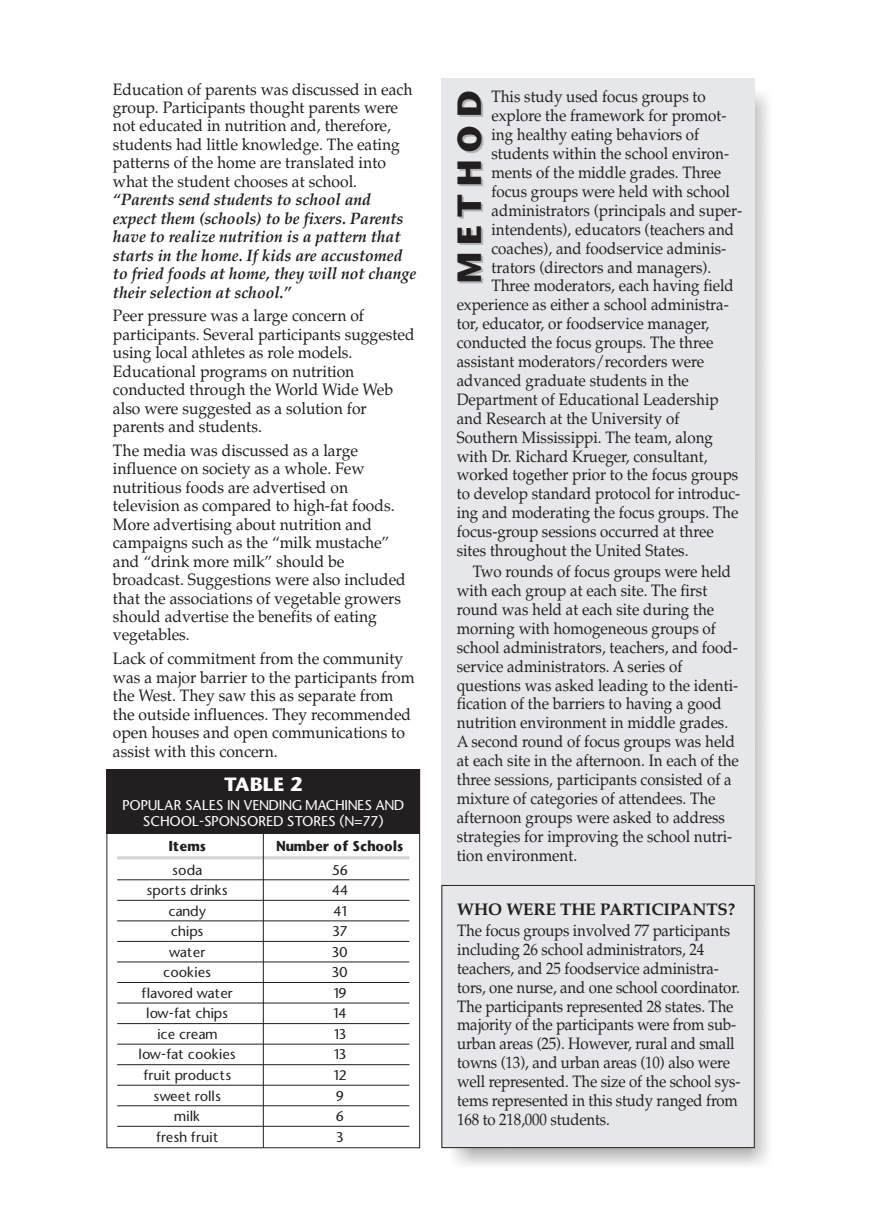
<style>
.page{position:relative;width:891px;height:1215px;background:#fff}
.page>*{position:absolute;margin:0;border:0;box-sizing:border-box;transform-origin:0 0}
.t1{font:700 31.5px "Stone Sans";letter-spacing:.22em;color:#231f20;scale:1.05 1}
.t2{font:700 18px "Stone Sans";color:#fff}
.t3{font:700 16.8px "Palatino";color:#231f20}
.t4{font:16.5px/18.9px "Palatino";color:#231f20;scale:.92 1}
.t5{font:16.5px/18.5px "Palatino";color:#231f20;scale:.95 1}
.t6{font:16.5px/18.9px "Palatino";color:#231f20;scale:.91 1}
.t7{font:italic 700 16.5px/18.5px "Palatino";color:#231f20;scale:.95 1}
.t8{font:500 13.5px "Stone Sans";color:#231f20}
.t9{font:500 13.5px/16px "Stone Sans";color:#fff;text-align:center}
.t10{font:700 13.5px "Stone Sans";color:#231f20;scale:.9 1}
</style>
<div class="page">
<div style="left:107px;top:769px;width:313px;height:65px;background:#231f20"></div>
<div style="left:107px;top:769px;width:313px;height:379px;border:1px solid #231f20"></div>
<hr style="left:117px;top:856px;width:292px;height:3px;background:#d1d2d4">
<hr style="left:117px;top:880px;width:292px;height:1px;background:#231f20">
<hr style="left:117px;top:900px;width:292px;height:1px;background:#231f20">
<hr style="left:117px;top:921px;width:292px;height:1px;background:#231f20">
<hr style="left:117px;top:941px;width:292px;height:1px;background:#231f20">
<hr style="left:117px;top:962px;width:292px;height:1px;background:#231f20">
<hr style="left:117px;top:982px;width:292px;height:1px;background:#231f20">
<hr style="left:117px;top:1003px;width:292px;height:1px;background:#231f20">
<hr style="left:117px;top:1023px;width:292px;height:1px;background:#231f20">
<hr style="left:117px;top:1044px;width:292px;height:1px;background:#231f20">
<hr style="left:117px;top:1064px;width:292px;height:1px;background:#231f20">
<hr style="left:117px;top:1085px;width:292px;height:1px;background:#231f20">
<hr style="left:117px;top:1106px;width:292px;height:1px;background:#231f20">
<hr style="left:117px;top:1126px;width:292px;height:1px;background:#231f20">
<hr style="left:263px;top:829px;width:1px;height:319px;background:#231f20">
<div style="left:441px;top:78px;width:314px;height:1070px;background:#e6e7e9"></div>
<div style="left:441px;top:885px;width:314px;height:263px;border:1px solid #231f20"></div>
<p class="t5" style="left:113px;top:82px;width:317px">Education of parents was discussed in each group. Participants thought parents were not educated in nutrition and, therefore, students had little knowledge. The eating patterns of the home are translated into what the student chooses at school.</p>
<p class="t7" style="left:113px;top:192px;width:321px">“Parents send students to school and expect them (schools) to be fixers. Parents have to realize nutrition is a pattern that starts in the home. If kids are accustomed to fried foods at home, they will not change their selection at school.”</p>
<p class="t5" style="left:113px;top:308px;width:319px">Peer pressure was a large concern of participants. Several participants suggested using local athletes as role models.<br>Educational programs on nutrition conducted through the World Wide Web also were suggested as a solution for parents and students.</p>
<p class="t5" style="left:113px;top:443px;width:310px">The media was discussed as a large influence on society as a whole. Few nutritious foods are advertised on television as compared to high-fat foods.<br>More advertising about nutrition and campaigns such as the “milk mustache” and “drink more milk” should be broadcast. Suggestions were also included that the associations of vegetable growers should advertise the benefits of eating vegetables.</p>
<p class="t5" style="left:113px;top:651px;width:319px">Lack of commitment from the community was a major barrier to the participants from the West. They saw this as separate from the outside influences. They recommended open houses and open communications to assist with this concern.</p>
<p class="t2" style="left:224px;top:777px;width:80px">TABLE 2</p>
<p class="t9" style="left:122px;top:798px;width:283px">POPULAR SALES IN VENDING MACHINES AND<br>SCHOOL-SPONSORED STORES (N=77)</p>
<p class="t10" style="left:168px;top:841px;width:43px">Items</p>
<p class="t10" style="left:276px;top:841px;width:143px">Number of Schools</p>
<p class="t8" style="left:172px;top:864px;width:31px">soda</p>
<p class="t8" style="left:332px;top:864px;width:18px">56</p>
<p class="t8" style="left:147px;top:885px;width:83px">sports drinks</p>
<p class="t8" style="left:332px;top:885px;width:18px">44</p>
<p class="t8" style="left:168px;top:905px;width:39px">candy</p>
<p class="t8" style="left:333px;top:905px;width:15px">41</p>
<p class="t8" style="left:171px;top:926px;width:34px">chips</p>
<p class="t8" style="left:332px;top:926px;width:17px">37</p>
<p class="t8" style="left:169px;top:946px;width:38px">water</p>
<p class="t8" style="left:332px;top:946px;width:18px">30</p>
<p class="t8" style="left:163px;top:967px;width:50px">cookies</p>
<p class="t8" style="left:332px;top:967px;width:18px">30</p>
<p class="t8" style="left:141px;top:987px;width:93px">flavored water</p>
<p class="t8" style="left:333px;top:987px;width:14px">19</p>
<p class="t8" style="left:146px;top:1008px;width:84px">low-fat chips</p>
<p class="t8" style="left:333px;top:1008px;width:15px">14</p>
<p class="t8" style="left:157px;top:1028px;width:62px">ice cream</p>
<p class="t8" style="left:334px;top:1028px;width:14px">13</p>
<p class="t8" style="left:139px;top:1049px;width:99px">low-fat cookies</p>
<p class="t8" style="left:334px;top:1049px;width:14px">13</p>
<p class="t8" style="left:143px;top:1069px;width:90px">fruit products</p>
<p class="t8" style="left:333px;top:1069px;width:15px">12</p>
<p class="t8" style="left:153px;top:1090px;width:69px">sweet rolls</p>
<p class="t8" style="left:336px;top:1090px;width:9px">9</p>
<p class="t8" style="left:174px;top:1111px;width:27px">milk</p>
<p class="t8" style="left:336px;top:1111px;width:10px">6</p>
<p class="t8" style="left:156px;top:1131px;width:64px">fresh fruit</p>
<p class="t8" style="left:336px;top:1131px;width:9px">3</p>
<p class="t4" style="left:492px;top:89px;width:234px">This study used focus groups to</p>
<p class="t4" style="left:492px;top:108px;width:257px">explore the framework for promot-</p>
<p class="t4" style="left:492px;top:127px;width:227px">ing healthy eating behaviors of</p>
<p class="t4" style="left:492px;top:146px;width:260px">students within the school environ-</p>
<p class="t4" style="left:492px;top:165px;width:251px">ments of the middle grades. Three</p>
<p class="t4" style="left:492px;top:184px;width:261px">focus groups were held with school</p>
<p class="t4" style="left:492px;top:203px;width:274px">administrators (principals and super-</p>
<p class="t4" style="left:492px;top:222px;width:265px">intendents), educators (teachers and</p>
<p class="t4" style="left:492px;top:241px;width:257px">coaches), and foodservice adminis-</p>
<p class="t4" style="left:492px;top:259px;width:240px">trators (directors and managers).</p>
<p class="t4" style="left:492px;top:278px;width:265px">Three moderators, each having field</p>
<p class="t4" style="left:457px;top:297px;width:297px">experience as either a school administra-</p>
<p class="t4" style="left:457px;top:316px;width:276px">tor, educator, or foodservice manager,</p>
<p class="t4" style="left:457px;top:335px;width:280px">conducted the focus groups. The three</p>
<p class="t4" style="left:457px;top:354px;width:271px">assistant moderators/recorders were</p>
<p class="t4" style="left:457px;top:373px;width:254px">advanced graduate students in the</p>
<p class="t4" style="left:457px;top:392px;width:286px">Department of Educational Leadership</p>
<p class="t4" style="left:457px;top:411px;width:244px">and Research at the University of</p>
<p class="t4" style="left:457px;top:430px;width:280px">Southern Mississippi. The team, along</p>
<p class="t4" style="left:457px;top:448px;width:274px">with Dr. Richard Krueger, consultant,</p>
<p class="t4" style="left:457px;top:467px;width:308px">worked together prior to the focus groups</p>
<p class="t4" style="left:457px;top:486px;width:310px">to develop standard protocol for introduc-</p>
<p class="t4" style="left:457px;top:505px;width:308px">ing and moderating the focus groups. The</p>
<p class="t4" style="left:457px;top:524px;width:281px">focus-group sessions occurred at three</p>
<p class="t4" style="left:457px;top:543px;width:253px">sites throughout the United States.</p>
<p class="t4" style="left:457px;top:564px;width:308px;text-indent:16px">Two rounds of focus groups were held with each group at each site. The first round was held at each site during the morning with homogeneous groups of school administrators, teachers, and food&shy;service administrators. A series of questions was asked leading to the identi&shy;fication of the barriers to having a good nutrition environment in middle grades.<br>A second round of focus groups was held at each site in the afternoon. In each of the three sessions, participants consisted of a mixture of categories of attendees. The afternoon groups were asked to address strategies for improving the school nutri&shy;tion environment.</p>
<h1 class="t1" style="left:457px;top:283px;width:185px;rotate:-90deg">METHOD</h1>
<p class="t3" style="left:457px;top:903px;width:280px">WHO WERE THE PARTICIPANTS?</p>
<p class="t6" style="left:457px;top:923px;width:313px">The focus groups involved 77 participants including 26 school administrators, 24 teachers, and 25 foodservice administra&shy;tors, one nurse, and one school coordinator.<br>The participants represented 28 states. The majority of the participants were from sub&shy;urban areas (25). However, rural and small towns (13), and urban areas (10) also were well represented. The size of the school sys&shy;tems represented in this study ranged from 168 to 218,000 students.</p>
</div>
